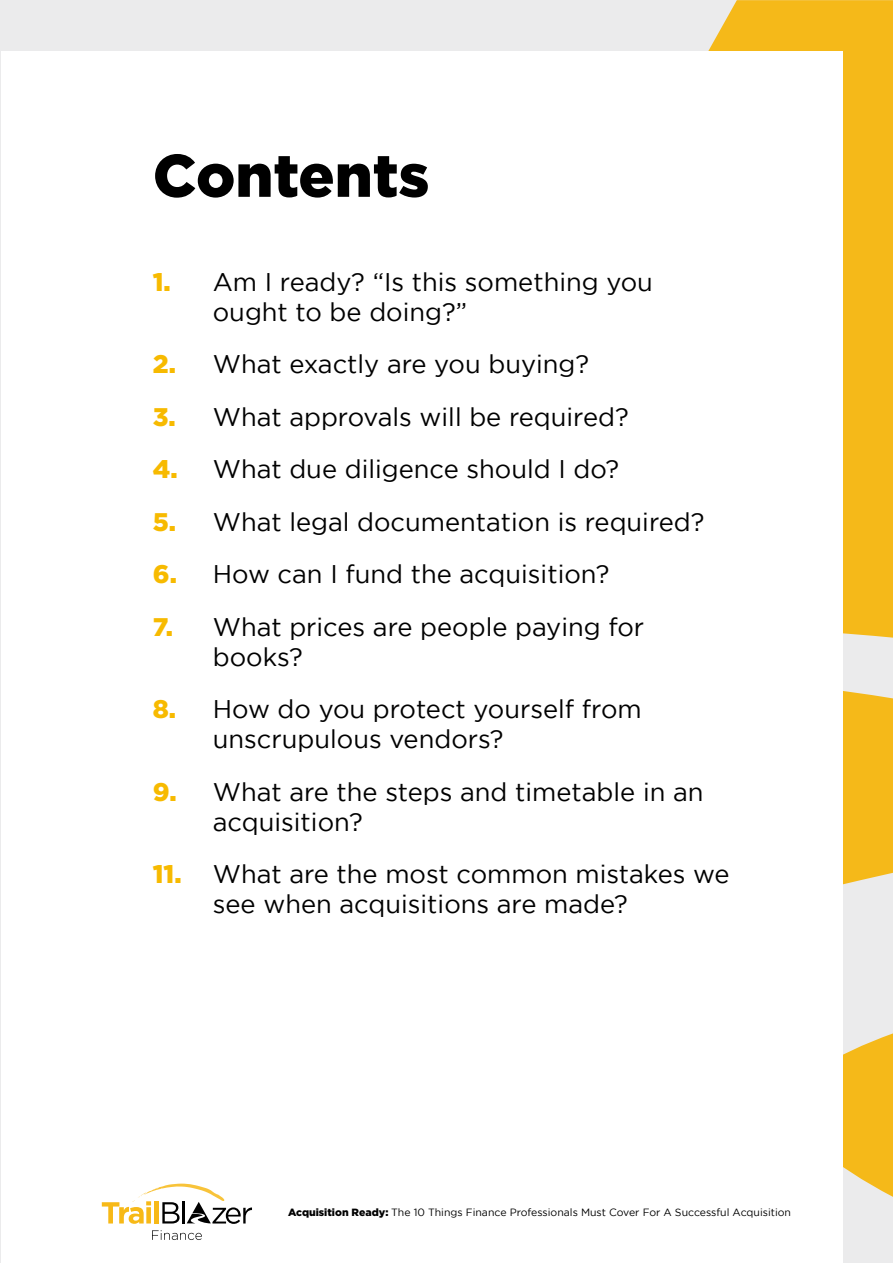
<style>
.page{position:relative;width:893px;height:1263px;background:#fff}
.page>*{position:absolute;margin:0;border:0;box-sizing:border-box;transform-origin:0 0}
.t1{font:900 60px "Gotham";color:#000}
.t2{font:25.5px/30px "Gotham";color:#000}
.t3{font:10.5px "Gotham";color:#000}
.s1{font-weight:900;color:#f7ba00}
.s2{font-weight:900}
</style>
<div class="page">
<svg style="left:387px;top:0;width:506px;height:638px;background:#f1c85b"></svg>
<svg style="left:843px;top:663px;width:50px;height:600px;background:#f0d07a"></svg>
<div style="left:1px;top:51px;width:842px;height:1212px;background:#fff"></div>
<svg style="left:152px;top:1230px;width:50px;height:10px"></svg>
<svg style="left:102px;top:1183px;width:150px;height:41px"></svg>
<h1 class="t1" style="left:153px;top:141px;width:278px">Contents</h1>
<p class="t2" style="left:213px;top:266px;width:442px;text-indent:-60px"><span class="s1">1.</span> Am I ready? “Is this something you ought to be doing?”</p>
<p class="t2" style="left:153px;top:349px;width:438px"><span class="s1">2.</span> What exactly are you buying?</p>
<p class="t2" style="left:153px;top:401px;width:477px"><span class="s1">3.</span> What approvals will be required?</p>
<p class="t2" style="left:153px;top:454px;width:468px"><span class="s1">4.</span> What due diligence should I do?</p>
<p class="t2" style="left:153px;top:506px;width:553px"><span class="s1">5.</span> What legal documentation is required?</p>
<p class="t2" style="left:153px;top:559px;width:458px"><span class="s1">6.</span> How can I fund the acquisition?</p>
<p class="t2" style="left:213px;top:611px;width:433px;text-indent:-60px"><span class="s1">7.</span> What prices are people paying for books?</p>
<p class="t2" style="left:213px;top:694px;width:430px;text-indent:-60px"><span class="s1">8.</span> How do you protect yourself from unscrupulous vendors?</p>
<p class="t2" style="left:213px;top:776px;width:492px;text-indent:-60px"><span class="s1">9.</span> What are the steps and timetable in an acquisition?</p>
<p class="t2" style="left:213px;top:859px;width:518px;text-indent:-60px"><span class="s1">11.</span> What are the most common mistakes we see when acquisitions are made?</p>
<p class="t3" style="left:288px;top:1206px;width:504px"><span class="s2">Acquisition Ready:</span> The 10 Things Finance Professionals Must Cover For A Successful Acquisition</p>
</div>
